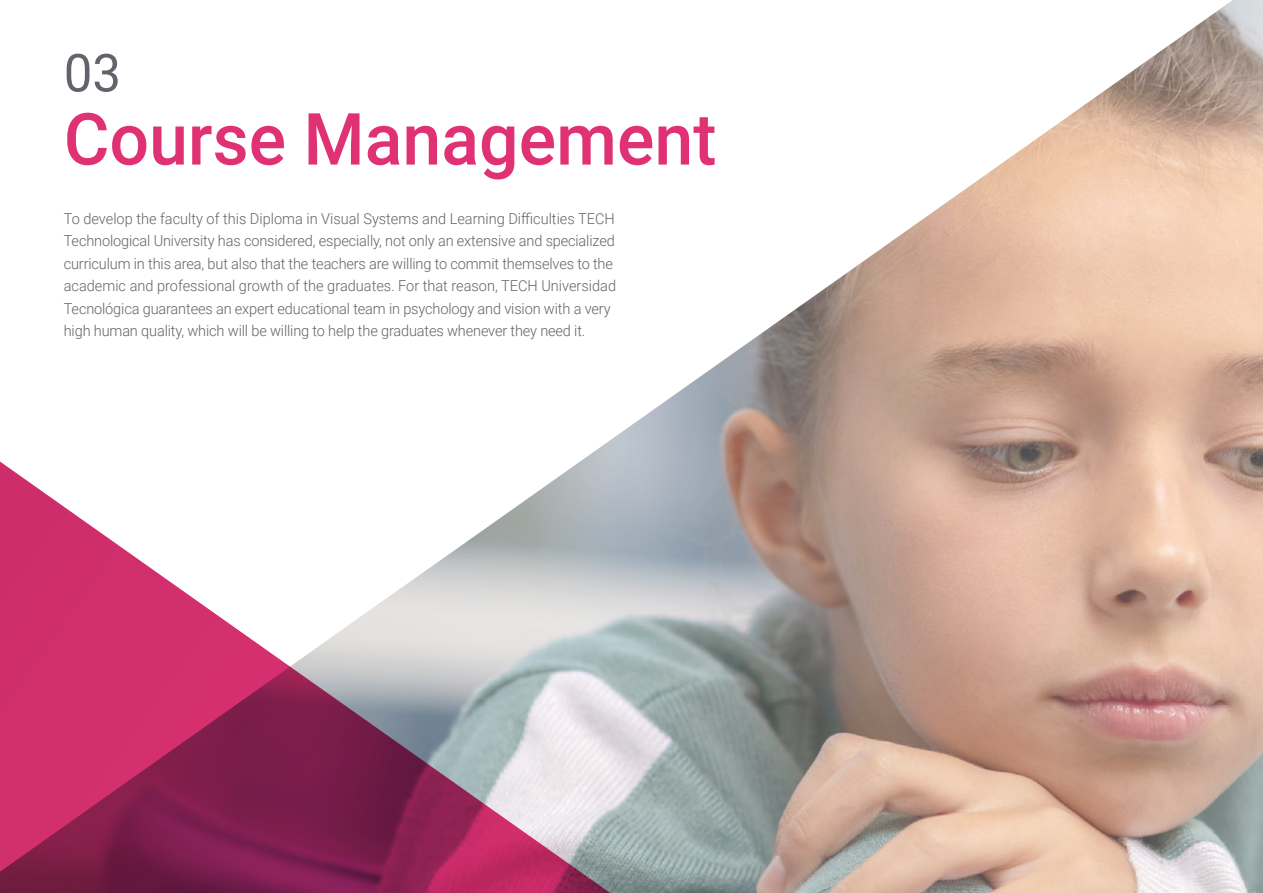
<style>
.page{position:relative;width:1263px;height:893px;background:#fff}
.page>*{position:absolute;margin:0;border:0;box-sizing:border-box;transform-origin:0 0}
.t1{font:500 72px "Roboto";color:#df3174}
.t2{font:52.5px "Roboto";color:#61646a}
.t3{font:300 15px/22.5px "Roboto";letter-spacing:-.01em;color:#61646a}
</style>
<div class="page">
<img style="left:602px;top:0;width:661px;height:893px">
<svg style="left:0;top:446px;width:640px;height:447px"></svg>
<h2 class="t2" style="left:64px;top:36px;width:59px">03</h2>
<h1 class="t1" style="left:64px;top:89px;width:654px">Course Management</h1>
<p class="t3" style="left:64px;top:207px;width:554px">To develop the faculty of this Diploma in Visual Systems and Learning Difficulties TECH Technological University has considered, especially, not only an extensive and specialized curriculum in this area, but also that the teachers are willing to commit themselves to the academic and professional growth of the graduates. For that reason, TECH Universidad Tecnológica guarantees an expert educational team in psychology and vision with a very high human quality, which will be willing to help the graduates whenever they need it.</p>
</div>
